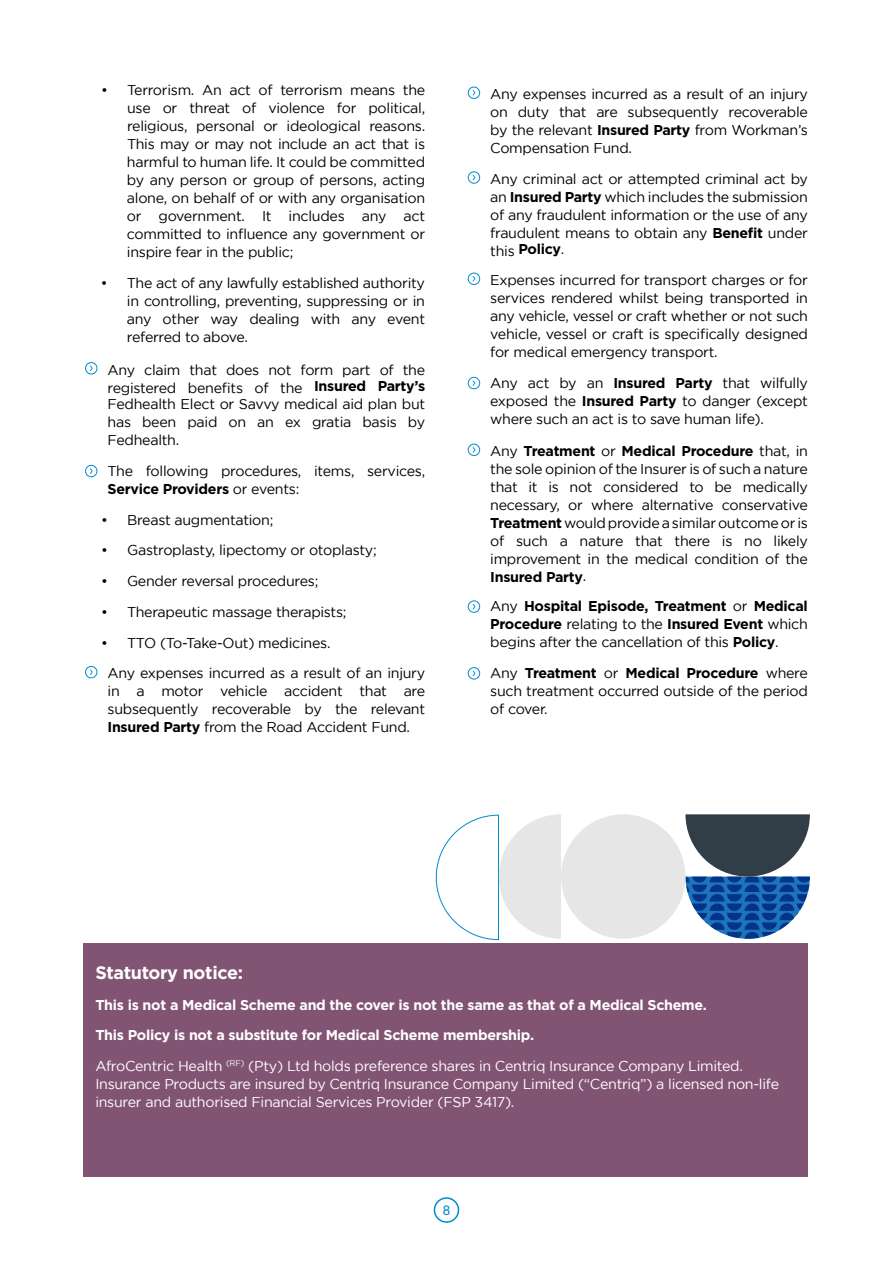
<style>
.page{position:relative;width:893px;height:1263px;background:#fff}
.page>*{position:absolute;margin:0;border:0;box-sizing:border-box;transform-origin:0 0}
.t1{font:700 18px "Gotham";letter-spacing:-.02em;color:#fff}
.t2{font:14.25px/18px "Gotham";letter-spacing:-.02em;color:#000;text-align:justify}
.t3{font:700 14.25px/30.8px "Gotham";letter-spacing:-.02em;color:#fff}
.t4{font:14.25px/18px "Gotham";letter-spacing:-.02em;color:#fff}
.t5{font:700 14.25px/18px "Gotham";letter-spacing:-.02em;color:#000;text-align:justify}
.t6{font:13.5px "Helvetica Neue LT Std";color:#008ad1}
.s1{font-weight:700}
.s2{font-weight:400}
</style>
<div class="page">
<div style="left:434px;top:1197px;width:25px;height:26px;border:2px solid #008ad1;border-radius:50%"></div>
<div style="left:85px;top:362px;width:12px;height:12px;border:1px solid #008ad1;border-radius:50%"></div>
<svg style="left:90px;top:365px;width:3px;height:6px"></svg>
<div style="left:85px;top:465px;width:12px;height:12px;border:1px solid #008ad1;border-radius:50%"></div>
<div style="left:85px;top:666px;width:12px;height:12px;border:1px solid #008ad1;border-radius:50%"></div>
<div style="left:468px;top:87px;width:12px;height:12px;border:1px solid #008ad1;border-radius:50%"></div>
<div style="left:468px;top:171px;width:12px;height:13px;border:1px solid #008ad1;border-radius:50%"></div>
<div style="left:468px;top:273px;width:12px;height:12px;border:1px solid #008ad1;border-radius:50%"></div>
<div style="left:468px;top:377px;width:12px;height:12px;border:1px solid #008ad1;border-radius:50%"></div>
<div style="left:468px;top:444px;width:12px;height:12px;border:1px solid #008ad1;border-radius:50%"></div>
<div style="left:468px;top:600px;width:12px;height:13px;border:1px solid #008ad1;border-radius:50%"></div>
<div style="left:468px;top:667px;width:12px;height:12px;border:1px solid #008ad1;border-radius:50%"></div>
<div style="left:83px;top:944px;width:725px;height:233px;background:#825474"></div>
<div style="left:561px;top:814px;width:124px;height:125px;background:#e5e6e5;border-radius:50%"></div>
<svg style="left:435px;top:814px;width:126px;height:126px"></svg>
<svg style="left:685px;top:814px;width:125px;height:125px"></svg>
<p class="t2" style="left:127px;top:81px;width:300px;text-indent:-26px">• Terrorism. An act of terrorism means the use or threat of violence for political, religious, personal or ideological reasons.<br>This may or may not include an act that is harmful to human life. It could be committed by any person or group of persons, acting alone, on behalf of or with any organisation or government. It includes any act committed to influence any government or inspire fear in the public;</p>
<p class="t2" style="left:127px;top:274px;width:300px;text-indent:-26px">• The act of any lawfully established authority in controlling, preventing, suppressing or in any other way dealing with any event referred to above.</p>
<p class="t2" style="left:108px;top:360px;width:319px">Any claim that does not form part of the registered benefits of the <span class="s1">Insured Party’s</span></p>
<p class="t2" style="left:108px;top:395px;width:319px">Fedhealth Elect or Savvy medical aid plan but has been paid on an ex gratia basis by Fedhealth.</p>
<p class="t2" style="left:108px;top:461px;width:319px">The following procedures, items, services,<br><span class="s1">Service Providers</span> or events:</p>
<p class="t2" style="left:101px;top:510px;width:174px">• Breast augmentation;</p>
<p class="t2" style="left:101px;top:541px;width:277px">• Gastroplasty, lipectomy or otoplasty;</p>
<p class="t2" style="left:101px;top:572px;width:219px">• Gender reversal procedures;</p>
<p class="t2" style="left:101px;top:602px;width:247px">• Therapeutic massage therapists;</p>
<p class="t2" style="left:108px;top:627px;width:319px;line-height:30.8px;text-indent:-7px">• TTO (To-Take-Out) medicines.<br>Any expenses incurred as a result of an injury</p>
<p class="t2" style="left:108px;top:682px;width:319px">in a motor vehicle accident that are subsequently recoverable by the relevant <span class="s1">Insured Party</span> from the Road Accident Fund.</p>
<p class="t2" style="left:490px;top:85px;width:319px">Any expenses incurred as a result of an injury on duty that are subsequently recoverable by the relevant <span class="s1">Insured Party</span> from Workman’s Compensation Fund.</p>
<p class="t2" style="left:490px;top:169px;width:319px">Any criminal act or attempted criminal act by an <span class="s1">Insured Party</span> which includes the submission of any fraudulent information or the use of any fraudulent means to obtain any <span class="s1">Benefit</span> under</p>
<p class="t2" style="left:490px;top:234px;width:319px;line-height:30.8px">this <span class="s1">Policy</span>.<br>Expenses incurred for transport charges or for</p>
<p class="t2" style="left:490px;top:289px;width:319px">services rendered whilst being transported in any vehicle, vessel or craft whether or not such vehicle, vessel or craft is specifically designed for medical emergency transport.</p>
<p class="t2" style="left:490px;top:373px;width:319px">Any act by an <span class="s1">Insured Party</span> that wilfully exposed the <span class="s1">Insured Party</span> to danger (except where such an act is to save human life).</p>
<p class="t2" style="left:490px;top:442px;width:319px">Any <span class="s1">Treatment</span> or <span class="s1">Medical Procedure</span> that, in the sole opinion of the Insurer is of such a nature that it is not considered to be medically necessary, or where alternative conservative <span class="s1">Treatment</span> would provide a similar outcome or is of such a nature that there is no likely improvement in the medical condition of the <span class="s1">Insured Party</span>.</p>
<p class="t5" style="left:490px;top:597px;width:319px"><span class="s2">Any</span> Hospital Episode, Treatment <span class="s2">or</span> Medical Procedure <span class="s2">relating to the</span> Insured Event <span class="s2">which begins after the cancellation of this</span> Policy<span class="s2">.</span></p>
<p class="t2" style="left:490px;top:664px;width:319px">Any <span class="s1">Treatment</span> or <span class="s1">Medical Procedure</span> where such treatment occurred outside of the period of cover.</p>
<p class="t1" style="left:95px;top:962px;width:149px">Statutory notice:</p>
<p class="t3" style="left:95px;top:989px;width:649px">This is not a Medical Scheme and the cover is not the same as that of a Medical Scheme.<br>This Policy is not a substitute for Medical Scheme membership.<br><span class="s2">AfroCentric Health</span> <sup>(RF)</sup> <span class="s2">(Pty) Ltd holds preference shares in Centriq Insurance Company Limited.</span></p>
<p class="t4" style="left:95px;top:1075px;width:685px">Insurance Products are insured by Centriq Insurance Company Limited (“Centriq”) a licensed non-life insurer and authorised Financial Services Provider (FSP 3417).</p>
<p class="t6" style="left:443px;top:1202px;width:9px">8</p>
</div>
